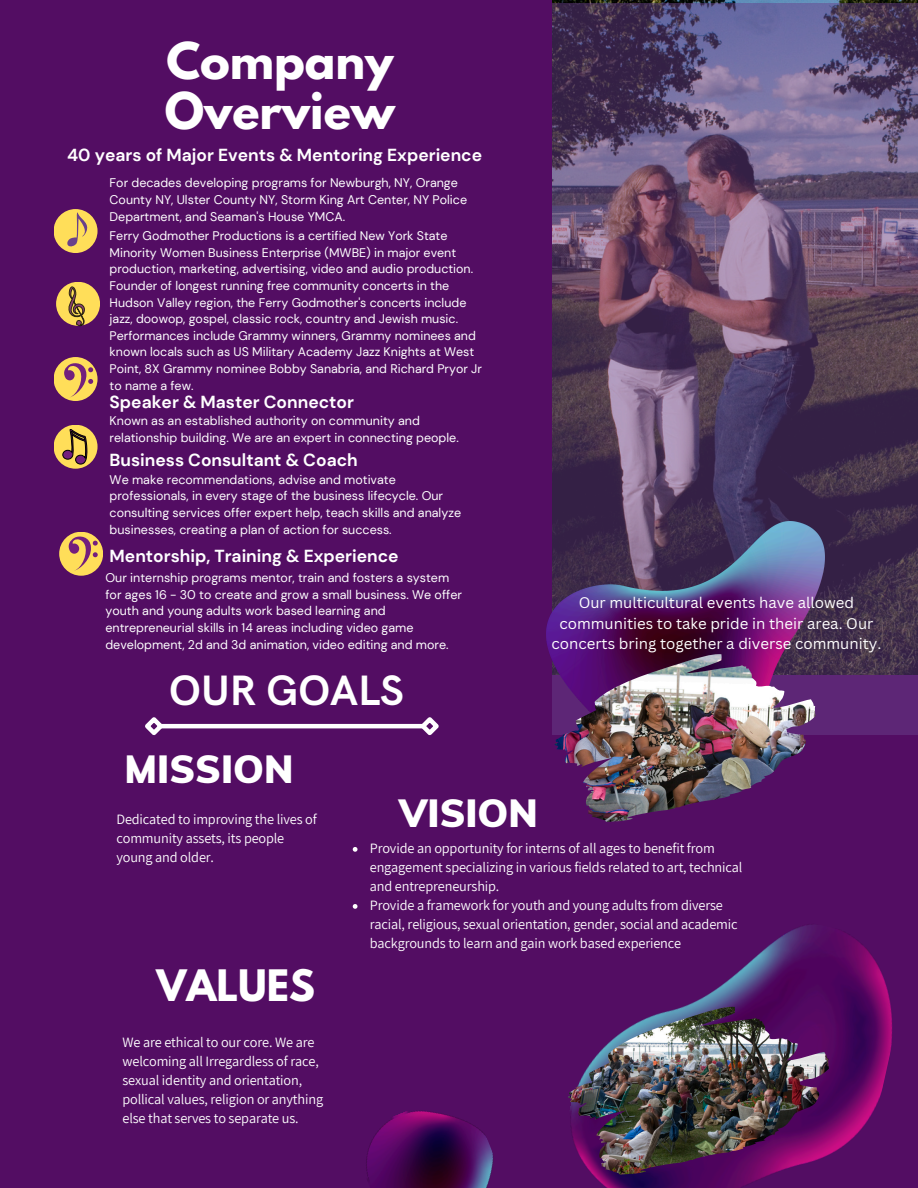
<style>
.page{position:relative;width:918px;height:1188px;background:#530d63}
.page>*{position:absolute;margin:0;border:0;box-sizing:border-box;transform-origin:0 0}
.t1{font:700 45px/50.7px "League Spartan";color:#fff}
.t2{font:700 42.6px "HK Grotesk";color:#fff}
.t3{font:900 38.4px "Muli";color:#fff}
.t4{font:700 38.4px "League Spartan";color:#fff}
.t5{font:700 17.4px "DM Sans";color:#fff}
.t6{font:15px/20.2px "Canva Sans";color:#fff;text-align:center}
.t7{font:14.25px/19px "Assistant";letter-spacing:-.01em;color:#fff}
.t8{font:12.45px/16.6px "DM Sans";color:#fff}
</style>
<div class="page">
<div style="left:54px;top:209px;width:44px;height:44px;background:#ffde59;border-radius:50%"></div>
<svg style="left:67px;top:213px;width:22px;height:34px"></svg>
<div style="left:54px;top:425px;width:44px;height:44px;background:#ffde59;border-radius:50%"></div>
<svg style="left:63px;top:429px;width:24px;height:35px"></svg>
<div style="left:56px;top:282px;width:44px;height:44px;background:#ffde59;border-radius:50%"></div>
<svg style="left:61px;top:285px;width:29px;height:42px"></svg>
<div style="left:54px;top:357px;width:44px;height:44px;background:#ffde59;border-radius:50%"></div>
<svg style="left:64px;top:363px;width:29px;height:35px"></svg>
<div style="left:59px;top:532px;width:44px;height:44px;background:#ffde59;border-radius:50%"></div>
<svg style="left:69px;top:537px;width:29px;height:34px"></svg>
<svg style="left:552px;top:3px;width:366px;height:732px;background:#5e486a"></svg>
<img style="left:546px;top:522px;width:279px;height:223px">
<img style="left:366px;top:1111px;width:128px;height:77px">
<img style="left:593px;top:925px;width:300px;height:263px">
<img style="left:568px;top:1007px;width:261px;height:168px">
<img style="left:555px;top:654px;width:261px;height:168px">
<svg style="left:353px;top:847px;width:5px;height:5px"></svg>
<svg style="left:353px;top:904px;width:5px;height:5px"></svg>
<hr style="left:160px;top:724px;width:264px;height:4px;background:#fff">
<svg style="left:145px;top:717px;width:22px;height:19px"></svg>
<svg style="left:417px;top:717px;width:22px;height:19px"></svg>
<h4 class="t1" style="left:165px;top:41px;width:232px">Company<br>Overview</h4>
<h4 class="t5" style="left:67px;top:143px;width:417px">40 years of Major Events &amp; Mentoring Experience</h4>
<h2 class="t8" style="left:110px;top:175px;width:359px">For decades developing programs for Newburgh, NY, Orange<br>County NY, Ulster County NY, Storm King Art Center, NY Police<br>Department, and Seaman's House YMCA.</h2>
<p class="t8" style="left:110px;top:228px;width:374px">Ferry Godmother Productions is a certified New York State Minority Women Business Enterprise (MWBE) in major event production, marketing, advertising, video and audio production.<br>Founder of longest running free community concerts in the Hudson Valley region, the Ferry Godmother's concerts include jazz, doowop, gospel, classic rock, country and Jewish music.<br>Performances include Grammy winners, Grammy nominees and known locals such as US Military Academy Jazz Knights at West Point, 8X Grammy nominee Bobby Sanabria, and Richard Pryor Jr to name a few.</p>
<p class="t5" style="left:110px;top:390px;width:246px">Speaker &amp; Master Connector</p>
<p class="t8" style="left:110px;top:412px;width:351px">Known as an established authority on community and relationship building. We are an expert in connecting people.</p>
<p class="t5" style="left:110px;top:448px;width:250px">Business Consultant &amp; Coach</p>
<p class="t8" style="left:110px;top:471px;width:353px">We make recommendations, advise and motivate professionals, in every stage of the business lifecycle. Our consulting services offer expert help, teach skills and analyze businesses, creating a plan of action for success.</p>
<p class="t5" style="left:110px;top:545px;width:290px">Mentorship, Training &amp; Experience</p>
<p class="t8" style="left:105px;top:570px;width:358px">Our internship programs mentor, train and fosters a system for ages 16 - 30 to create and grow a small business. We offer youth and young adults work based learning and entrepreneurial skills in 14 areas including video game development, 2d and 3d animation, video editing and more.</p>
<p class="t2" style="left:169px;top:667px;width:236px">OUR GOALS</p>
<p class="t3" style="left:125px;top:744px;width:170px">MISSION</p>
<h3 class="t6" style="left:552px;top:592px;width:331px">Our multicultural events have allowed communities to take pride in their area. Our concerts bring together a diverse community.</h3>
<h3 class="t7" style="left:116px;top:809px;width:202px">Dedicated to improving the lives of community assets, its people young and older.</h3>
<p class="t4" style="left:156px;top:967px;width:160px">VALUES</p>
<p class="t7" style="left:123px;top:1032px;width:202px">We are ethical to our core. We are welcoming all Irregardless of race, sexual identity and orientation, pollical values, religion or anything else that serves to separate us.</p>
<p class="t3" style="left:399px;top:788px;width:141px">VISION</p>
<h3 class="t7" style="left:370px;top:838px;width:374px">Provide an opportunity for interns of all ages to benefit from engagement specializing in various fields related to art, technical and entrepreneurship.</h3>
<h5 class="t7" style="left:370px;top:895px;width:369px">Provide a framework for youth and young adults from diverse racial, religious, sexual orientation, gender, social and academic backgrounds to learn and gain work based experience</h5>
</div>
